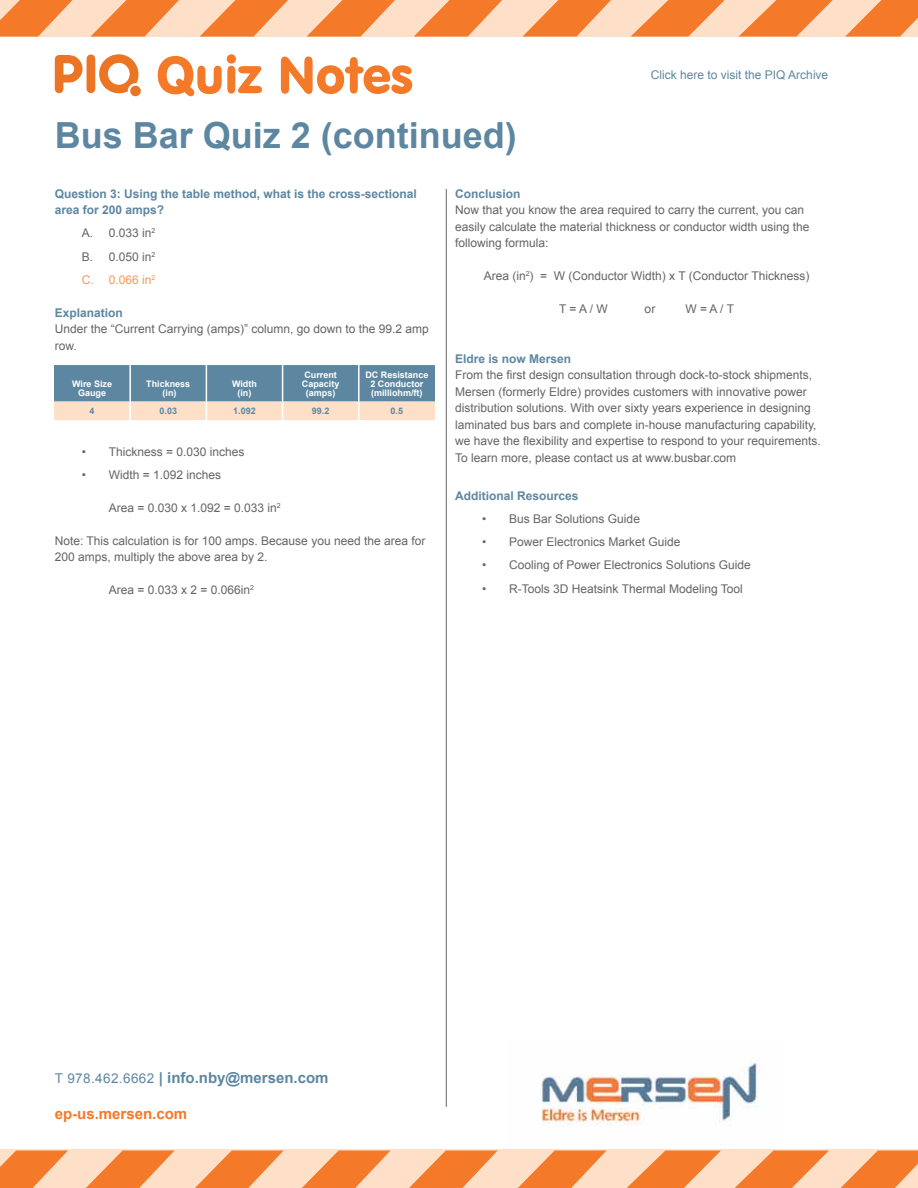
<style>
.page{position:relative;width:918px;height:1188px;background:#fff}
.page>*{position:absolute;margin:0;border:0;box-sizing:border-box;transform-origin:0 0}
.t1{font:51px "VAG Rounded BT";color:#f47929}
.t2{font:700 36px "Arial";color:#5d87a1}
.t3{font:700 15px "Arial";color:#5d87a1}
.t4{font:700 15px "Arial";color:#f47929}
.t5{font:12px/16.5px "Arial";color:#636466}
.t6{font:700 12px/16.5px "Arial";color:#5d87a1}
.t7{font:12px "Arial";color:#5d87a1}
.t8{font:700 9px/9px "Arial";color:#fff;text-align:center}
.t9{font:700 9px "Arial";color:#5d87a1}
.s1{color:#f79759}
.s2{font-weight:400;font-size:13.5px}
</style>
<div class="page">
<div style="left:0;top:0;width:918px;height:36px;background:#fee0c9"></div>
<svg style="left:0;top:0;width:72px;height:37px"></svg>
<svg style="left:91px;top:0;width:88px;height:37px"></svg>
<svg style="left:200px;top:0;width:88px;height:37px"></svg>
<svg style="left:739px;top:0;width:94px;height:37px"></svg>
<svg style="left:631px;top:0;width:94px;height:37px"></svg>
<svg style="left:523px;top:0;width:88px;height:37px"></svg>
<svg style="left:414px;top:0;width:88px;height:37px"></svg>
<svg style="left:307px;top:0;width:88px;height:37px"></svg>
<svg style="left:845px;top:0;width:73px;height:37px"></svg>
<div style="left:0;top:1150px;width:918px;height:38px;background:#fee0c9"></div>
<svg style="left:0;top:1150px;width:68px;height:38px"></svg>
<svg style="left:86px;top:1150px;width:89px;height:38px"></svg>
<svg style="left:195px;top:1150px;width:89px;height:38px"></svg>
<svg style="left:735px;top:1150px;width:94px;height:38px"></svg>
<svg style="left:627px;top:1150px;width:94px;height:38px"></svg>
<svg style="left:518px;top:1150px;width:89px;height:38px"></svg>
<svg style="left:409px;top:1150px;width:89px;height:38px"></svg>
<svg style="left:302px;top:1150px;width:89px;height:38px"></svg>
<svg style="left:841px;top:1150px;width:77px;height:38px"></svg>
<svg style="left:55px;top:54px;width:84px;height:39px"></svg>
<div style="left:130px;top:86px;width:11px;height:10px;background:#eb7524;border-radius:50%"></div>
<hr style="left:446px;top:189px;width:1px;height:918px;background:#636466">
<img style="left:541px;top:1057px;width:217px;height:69px">
<svg style="left:54px;top:365px;width:381px;height:55px;background:#95a6b0"></svg>
<h1 class="t1" style="left:156px;top:43px;width:258px">Quiz Notes</h1>
<p class="t7" style="left:651px;top:67px;width:179px">Click here to visit the PIQ Archive</p>
<h2 class="t2" style="left:55px;top:112px;width:464px">Bus Bar Quiz 2 (continued)</h2>
<p class="t6" style="left:55px;top:186px;width:364px">Question 3: Using the table method, what is the cross-sectional area for 200 amps?</p>
<p class="t5" style="left:82px;top:222px;width:75px;line-height:23.2px;text-align:justify">A. 0.033 in<sup>2<br></sup>B. 0.050 in<sup>2<br></sup><span class="s1">C. 0.066 in</span><sup>2</sup></p>
<p class="t6" style="left:55px;top:305px;width:70px">Explanation</p>
<p class="t5" style="left:55px;top:321px;width:376px">Under the “Current Carrying (amps)” column, go down to the 99.2 amp row.</p>
<p class="t6" style="left:455px;top:186px;width:67px">Conclusion</p>
<p class="t5" style="left:455px;top:202px;width:356px">Now that you know the area required to carry the current, you can easily calculate the material thickness or conductor width using the following formula:</p>
<p class="t5" style="left:484px;top:268px;width:327px">Area (in<sup>2</sup>) = W (Conductor Width) x T (Conductor Thickness)</p>
<p class="t5" style="left:559px;top:301px;width:50px">T = A / W</p>
<p class="t5" style="left:645px;top:301px;width:12px">or</p>
<p class="t5" style="left:685px;top:301px;width:50px">W = A / T</p>
<p class="t8" style="left:72px;top:379px;width:41px">Wire Size<br>Gauge</p>
<p class="t8" style="left:146px;top:379px;width:46px">Thickness (in)</p>
<p class="t8" style="left:232px;top:379px;width:26px">Width (in)</p>
<p class="t8" style="left:302px;top:370px;width:39px">Current<br>Capacity (amps)</p>
<p class="t8" style="left:365px;top:370px;width:65px">DC Resistance<br>2 Conductor (milliohm/ft)</p>
<p class="t9" style="left:90px;top:405px;width:7px">4</p>
<p class="t9" style="left:160px;top:405px;width:19px">0.03</p>
<p class="t9" style="left:233px;top:405px;width:24px">1.092</p>
<p class="t9" style="left:312px;top:405px;width:19px">99.2</p>
<p class="t9" style="left:391px;top:405px;width:14px">0.5</p>
<p class="t5" style="left:82px;top:443px;width:164px">• Thickness = 0.030 inches</p>
<p class="t5" style="left:82px;top:467px;width:141px">• Width = 1.092 inches</p>
<p class="t5" style="left:109px;top:500px;width:174px">Area = 0.030 x 1.092 = 0.033 in<sup>2</sup></p>
<p class="t5" style="left:55px;top:533px;width:372px">Note: This calculation is for 100 amps. Because you need the area for<br>200 amps, multiply the above area by 2.</p>
<p class="t5" style="left:109px;top:582px;width:147px">Area = 0.033 x 2 = 0.066in<sup>2</sup></p>
<p class="t6" style="left:455px;top:351px;width:118px">Eldre is now Mersen</p>
<p class="t5" style="left:455px;top:367px;width:367px">From the first design consultation through dock-to-stock shipments, Mersen (formerly Eldre) provides customers with innovative power distribution solutions. With over sixty years experience in designing laminated bus bars and complete in-house manufacturing capability, we have the flexibility and expertise to respond to your requirements.<br>To learn more, please contact us at www.busbar.com</p>
<p class="t6" style="left:455px;top:488px;width:125px">Additional Resources</p>
<p class="t5" style="left:482px;top:511px;width:159px">• Bus Bar Solutions Guide</p>
<p class="t5" style="left:482px;top:534px;width:200px">• Power Electronics Market Guide</p>
<p class="t5" style="left:482px;top:557px;width:270px">• Cooling of Power Electronics Solutions Guide</p>
<p class="t5" style="left:482px;top:580px;width:262px">• R-Tools 3D Heatsink Thermal Modeling Tool</p>
<p class="t3" style="left:55px;top:1068px;width:275px"><span class="s2">T 978.462.6662</span> | info.nby@mersen.com</p>
<p class="t4" style="left:55px;top:1104px;width:134px">ep-us.mersen.com</p>
</div>
